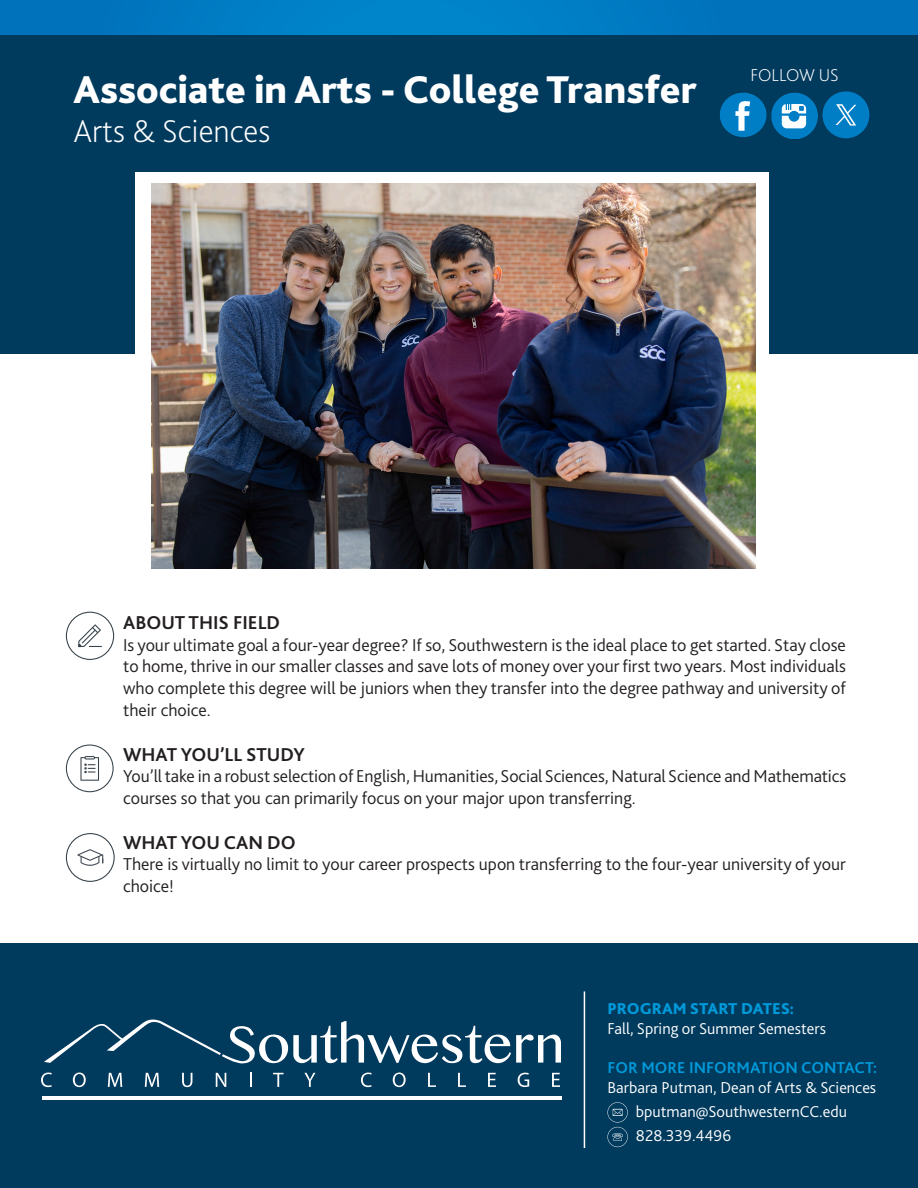
<style>
.page{position:relative;width:918px;height:1188px;background:#fff}
.page>*{position:absolute;margin:0;border:0;box-sizing:border-box;transform-origin:0 0}
.t1{font:800 40.5px "Bliss 2";color:#fff}
.t2{font:200 33px "Bliss 2";color:#fff}
.t3{font:700 19.5px "Bliss 2";color:#231f20}
.t4{font:300 18px/21.6px "Bliss 2";color:#231f20}
.t5{font:200 18px "Bliss 2";color:#fff}
.t6{font:300 16.5px "Bliss 2";color:#fff}
.t7{font:700 16.5px "Bliss 2";color:#0099d9}
.t8{font:800 16.5px "Bliss 2";color:#0099d9}
</style>
<div class="page">
<div style="left:0;top:0;width:918px;height:353px;background:#003a5d"></div>
<div style="left:0;top:0;width:918px;height:35px;background:#0079c1"></div>
<svg style="left:720px;top:93px;width:98px;height:46px"></svg>
<div style="left:0;top:944px;width:918px;height:244px;background:#003a5d"></div>
<div style="left:823px;top:91px;width:46px;height:47px;background:#007ec5;border-radius:50%"></div>
<svg style="left:836px;top:104px;width:20px;height:22px"></svg>
<div style="left:135px;top:172px;width:634px;height:323px;background:#fff"></div>
<hr style="left:42px;top:1096px;width:519px;height:3px;background:#fff">
<svg style="left:41px;top:1073px;width:11px;height:14px"></svg>
<svg style="left:73px;top:1073px;width:13px;height:14px"></svg>
<svg style="left:108px;top:1073px;width:14px;height:14px"></svg>
<svg style="left:145px;top:1073px;width:14px;height:14px"></svg>
<svg style="left:182px;top:1073px;width:10px;height:14px"></svg>
<svg style="left:216px;top:1073px;width:10px;height:14px"></svg>
<svg style="left:250px;top:1073px;width:1px;height:14px"></svg>
<svg style="left:273px;top:1073px;width:11px;height:14px"></svg>
<svg style="left:304px;top:1073px;width:11px;height:14px"></svg>
<svg style="left:361px;top:1073px;width:11px;height:14px"></svg>
<svg style="left:393px;top:1073px;width:13px;height:14px"></svg>
<svg style="left:428px;top:1073px;width:8px;height:14px"></svg>
<svg style="left:458px;top:1073px;width:8px;height:14px"></svg>
<svg style="left:488px;top:1073px;width:8px;height:14px"></svg>
<svg style="left:518px;top:1073px;width:11px;height:14px"></svg>
<svg style="left:552px;top:1073px;width:8px;height:14px"></svg>
<svg style="left:44px;top:1020px;width:517px;height:44px"></svg>
<svg style="left:66px;top:612px;width:48px;height:48px"></svg>
<svg style="left:66px;top:745px;width:48px;height:47px"></svg>
<svg style="left:66px;top:833px;width:49px;height:49px"></svg>
<img style="left:151px;top:184px;width:605px;height:385px">
<hr style="left:584px;top:991px;width:1px;height:157px;background:#fff">
<svg style="left:607px;top:1102px;width:21px;height:45px"></svg>
<p class="t1" style="left:73px;top:64px;width:625px">Associate in Arts - College Transfer</p>
<p class="t2" style="left:73px;top:111px;width:198px">Arts &amp; Sciences</p>
<p class="t5" style="left:751px;top:64px;width:90px">FOLLOW US</p>
<p class="t3" style="left:123px;top:611px;width:159px">ABOUT THIS FIELD</p>
<p class="t4" style="left:123px;top:634px;width:724px;text-align:justify">Is your ultimate goal a four-year degree? If so, Southwestern is the ideal place to get started. Stay close to home, thrive in our smaller classes and save lots of money over your first two years. Most individuals who complete this degree will be juniors when they transfer into the degree pathway and university of their choice.</p>
<p class="t3" style="left:123px;top:742px;width:183px">WHAT YOU’LL STUDY</p>
<p class="t4" style="left:123px;top:765px;width:725px">You’ll take in a robust selection of English, Humanities, Social Sciences, Natural Science and Mathematics courses so that you can primarily focus on your major upon transferring.</p>
<p class="t3" style="left:123px;top:830px;width:174px">WHAT YOU CAN DO</p>
<p class="t4" style="left:123px;top:853px;width:724px">There is virtually no limit to your career prospects upon transferring to the four-year university of your choice!</p>
<p class="t8" style="left:607px;top:998px;width:188px">PROGRAM START DATES:</p>
<p class="t6" style="left:607px;top:1018px;width:220px">Fall, Spring or Summer Semesters</p>
<p class="t7" style="left:607px;top:1058px;width:271px">FOR MORE INFORMATION CONTACT:</p>
<p class="t6" style="left:607px;top:1077px;width:270px">Barbara Putman, Dean of Arts &amp; Sciences</p>
<p class="t6" style="left:636px;top:1101px;width:213px">bputman@SouthwesternCC.edu</p>
<p class="t6" style="left:636px;top:1125px;width:97px">828.339.4496</p>
</div>
